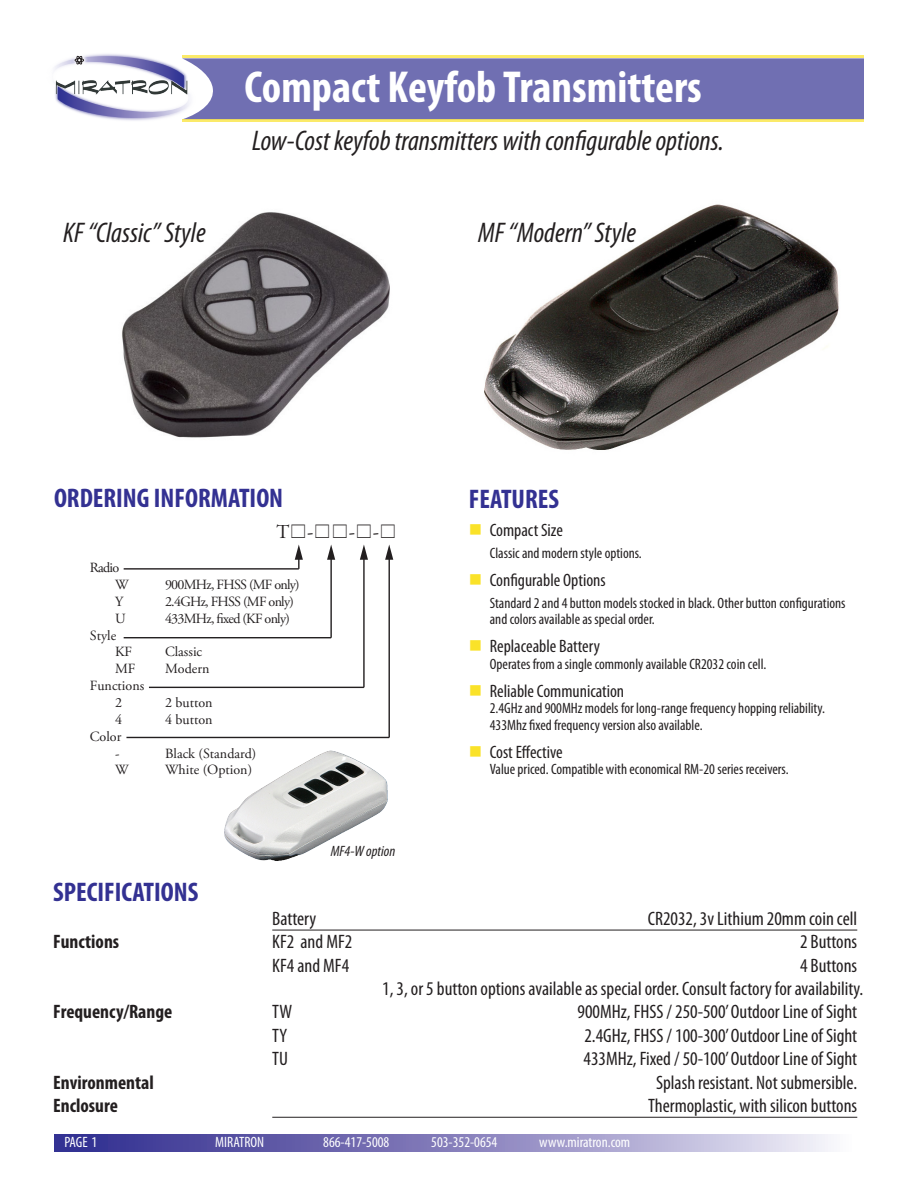
<style>
.page{position:relative;width:918px;height:1188px;background:#fff}
.page>*{position:absolute;margin:0;border:0;box-sizing:border-box;transform-origin:0 0}
.t1{font:700 condensed 45px "Myriad Pro";color:#fff}
.t2{font:italic condensed 28.5px "Myriad Pro";color:#231f20}
.Subhead{font:700 condensed 27px "Myriad Pro";color:#333192}
.t3{font:19.65px "Adobe Garamond Pro";color:#231f20}
.SPECS{font:condensed 19.5px "Myriad Pro";color:#231f20}
.SPECS-2{font:700 condensed 19.5px "Myriad Pro";color:#231f20}
.Bullet_head{font:condensed 18px "Myriad Pro";color:#231f20}
.bullet_text{font:condensed 15px/16.5px "Myriad Pro";color:#231f20}
.Body_Text{font:condensed 15px "Myriad Pro";color:#fff}
.bullet_text-2{font:italic condensed 15px "Myriad Pro";color:#231f20}
.t4{font:14.1px/16.8px "Adobe Garamond Pro";color:#231f20}
.t5{font:14.1px "Adobe Garamond Pro";letter-spacing:-.055em;color:#231f20}
.s1{color:#fae229}
</style>
<div class="page">
<hr style="left:182px;top:119px;width:681px;height:3px;background:#fae229">
<hr style="left:182px;top:55px;width:681px;height:3px;background:#fae229">
<svg style="left:197px;top:56px;width:666px;height:64px;background:#7877af"></svg>
<img style="left:55px;top:54px;width:142px;height:68px">
<svg style="left:54px;top:1135px;width:774px;height:16px;background:#8782bd"></svg>
<hr style="left:272px;top:930px;width:585px;height:1px;background:#231f20">
<hr style="left:272px;top:1117px;width:585px;height:1px;background:#231f20">
<hr style="left:124px;top:568px;width:175px;height:2px;background:#231f20">
<svg style="left:295px;top:545px;width:8px;height:24px"></svg>
<hr style="left:124px;top:637px;width:207px;height:1px;background:#231f20">
<hr style="left:330px;top:557px;width:2px;height:81px;background:#231f20">
<svg style="left:327px;top:545px;width:8px;height:15px"></svg>
<hr style="left:149px;top:687px;width:215px;height:1px;background:#231f20">
<hr style="left:363px;top:557px;width:2px;height:130px;background:#231f20">
<svg style="left:360px;top:545px;width:8px;height:15px"></svg>
<hr style="left:126px;top:737px;width:263px;height:1px;background:#231f20">
<hr style="left:389px;top:557px;width:1px;height:180px;background:#231f20">
<svg style="left:385px;top:545px;width:8px;height:15px"></svg>
<img style="left:484px;top:204px;width:355px;height:246px">
<img style="left:122px;top:212px;width:268px;height:226px">
<img style="left:224px;top:750px;width:164px;height:111px">
<p class="t1" style="left:244px;top:62px;width:459px">Compact Keyfob Transmitters</p>
<p class="t2" style="left:252px;top:126px;width:474px">Low-Cost keyfob transmitters with configurable options.</p>
<p class="t2" style="left:63px;top:218px;width:144px">KF “Classic” Style</p>
<p class="t2" style="left:478px;top:218px;width:160px">MF “Modern” Style</p>
<p class="Subhead" style="left:54px;top:483px;width:231px">ORDERING INFORMATION</p>
<p class="t4" style="left:115px;top:560px;width:15px;text-indent:-25px">Radio<br>W</p>
<p class="t3" style="left:277px;top:520px;width:38px">T -</p>
<p class="t3" style="left:349px;top:520px;width:32px">- -</p>
<p class="t5" style="left:165px;top:576px;width:136px">900MHz, FHSS (MF only)</p>
<p class="t4" style="left:115px;top:594px;width:10px">Y</p>
<p class="t5" style="left:165px;top:593px;width:130px">2.4GHz, FHSS (MF only)</p>
<p class="t4" style="left:115px;top:610px;width:12px">U</p>
<p class="t5" style="left:165px;top:610px;width:126px">433MHz, fixed (KF only)</p>
<p class="t4" style="left:115px;top:627px;width:19px;text-indent:-25px">Style<br>KF</p>
<p class="t4" style="left:165px;top:644px;width:39px">Classic</p>
<p class="t4" style="left:115px;top:661px;width:22px">MF</p>
<p class="t4" style="left:165px;top:661px;width:46px">Modern</p>
<p class="t4" style="left:90px;top:678px;width:56px;text-align:center">Functions<br>2</p>
<p class="t4" style="left:165px;top:695px;width:49px">2 button</p>
<p class="t4" style="left:115px;top:712px;width:9px">4</p>
<p class="t4" style="left:165px;top:712px;width:49px">4 button</p>
<p class="t4" style="left:90px;top:728px;width:33px;text-align:right">Color -</p>
<p class="t4" style="left:165px;top:745px;width:93px">Black (Standard)</p>
<p class="t4" style="left:115px;top:762px;width:15px">W</p>
<p class="t4" style="left:165px;top:762px;width:89px">White (Option)</p>
<p class="Subhead" style="left:53px;top:878px;width:147px">SPECIFICATIONS</p>
<p class="bullet_text-2" style="left:331px;top:843px;width:66px">MF4-W option</p>
<p class="Subhead" style="left:469px;top:484px;width:92px">FEATURES</p>
<p class="Bullet_head" style="left:469px;top:521px;width:96px"><span class="s1">■</span> Compact Size</p>
<p class="bullet_text" style="left:490px;top:545px;width:154px">Classic and modern style options.</p>
<p class="Bullet_head" style="left:469px;top:570px;width:138px"><span class="s1">■</span> Configurable Options</p>
<p class="bullet_text" style="left:490px;top:595px;width:357px">Standard 2 and 4 button models stocked in black. Other button configurations and colors available as special order.</p>
<p class="Bullet_head" style="left:469px;top:637px;width:133px"><span class="s1">■</span> Replaceable Battery</p>
<p class="bullet_text" style="left:490px;top:656px;width:278px">Operates from a single commonly available CR2032 coin cell.</p>
<p class="Bullet_head" style="left:469px;top:681px;width:157px"><span class="s1">■</span> Reliable Communication</p>
<p class="bullet_text" style="left:490px;top:700px;width:337px">2.4GHz and 900MHz models for long-range frequency hopping reliability.</p>
<p class="bullet_text" style="left:490px;top:717px;width:214px">433Mhz fixed frequency version also available.</p>
<p class="Bullet_head" style="left:469px;top:742px;width:95px"><span class="s1">■</span> Cost Effective</p>
<p class="bullet_text" style="left:490px;top:761px;width:300px">Value priced. Compatible with economical RM-20 series receivers.</p>
<p class="SPECS" style="left:272px;top:908px;width:46px">Battery</p>
<p class="SPECS" style="left:648px;top:908px;width:211px">CR2032, 3v Lithium 20mm coin cell</p>
<p class="SPECS-2" style="left:53px;top:931px;width:67px">Functions</p>
<p class="SPECS" style="left:272px;top:931px;width:81px">KF2 and MF2</p>
<p class="SPECS" style="left:800px;top:931px;width:59px">2 Buttons</p>
<p class="SPECS" style="left:272px;top:955px;width:78px">KF4 and MF4</p>
<p class="SPECS" style="left:800px;top:955px;width:59px">4 Buttons</p>
<p class="SPECS" style="left:382px;top:978px;width:483px">1, 3, or 5 button options available as special order. Consult factory for availability.</p>
<p class="SPECS-2" style="left:53px;top:1001px;width:121px">Frequency/Range</p>
<p class="SPECS" style="left:272px;top:1001px;width:21px">TW</p>
<p class="SPECS" style="left:578px;top:1001px;width:281px">900MHz, FHSS / 250-500’ Outdoor Line of Sight</p>
<p class="SPECS" style="left:272px;top:1025px;width:16px">TY</p>
<p class="SPECS" style="left:584px;top:1025px;width:274px">2.4GHz, FHSS / 100-300’ Outdoor Line of Sight</p>
<p class="SPECS" style="left:272px;top:1048px;width:17px">TU</p>
<p class="SPECS" style="left:584px;top:1048px;width:275px">433MHz, Fixed / 50-100’ Outdoor Line of Sight</p>
<p class="SPECS-2" style="left:53px;top:1071px;width:102px">Environmental</p>
<p class="SPECS" style="left:656px;top:1072px;width:203px">Splash resistant. Not submersible.</p>
<p class="SPECS-2" style="left:53px;top:1095px;width:66px">Enclosure</p>
<p class="SPECS" style="left:648px;top:1095px;width:211px">Thermoplastic, with silicon buttons</p>
<p class="Body_Text" style="left:65px;top:1134px;width:34px">PAGE 1</p>
<p class="Body_Text" style="left:215px;top:1134px;width:50px">MIRATRON</p>
<p class="Body_Text" style="left:323px;top:1134px;width:68px">866-417-5008</p>
<p class="Body_Text" style="left:431px;top:1134px;width:68px">503-352-0654</p>
<p class="Body_Text" style="left:539px;top:1134px;width:92px">www.miratron.com</p>
</div>
